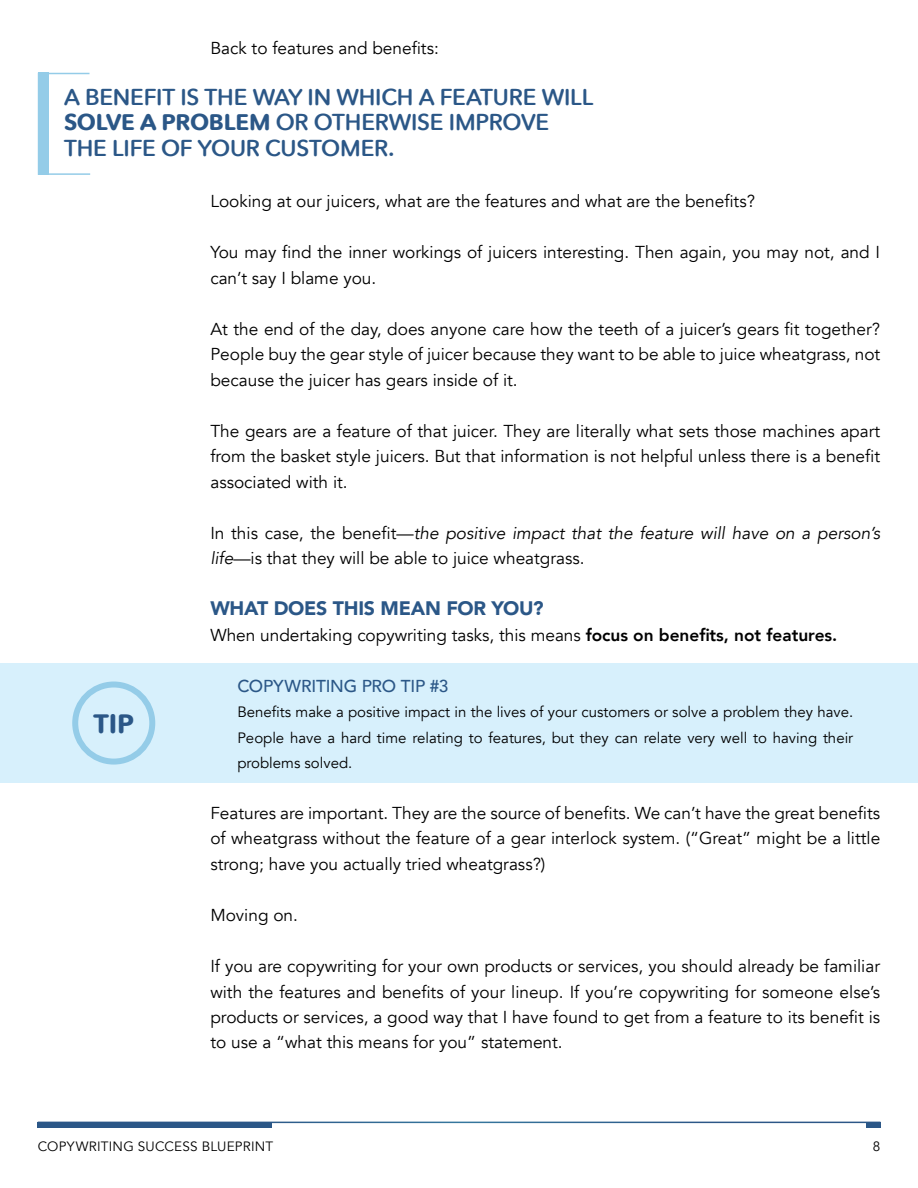
<style>
.page{position:relative;width:918px;height:1188px;background:#fff}
.page>*{position:absolute;margin:0;border:0;box-sizing:border-box;transform-origin:0 0}
.t1{font:700 26.55px "Avenir Next Rounded Pro";color:#2b5787}
.t2{font:600 22.5px/25.5px "Avenir Next Rounded Pro";letter-spacing:-.01em;color:#2b5787}
.t3{font:900 19.5px "Avenir";letter-spacing:-.01em;color:#2b5787}
.t4{font:17.25px/25.5px "Avenir";color:#000;text-align:justify}
.t5{font:500 17.25px "Avenir";letter-spacing:-.01em;color:#2b5787}
.t6{font:15px/25.5px "Avenir";color:#000;text-align:justify}
.t7{font:13.5px "Avenir";letter-spacing:.015em;color:#000}
.s1{font-weight:700}
.s2{font-style:italic}
.s3{font-weight:800}
</style>
<div class="page">
<div style="left:38px;top:1122px;width:234px;height:6px;background:#2b5787"></div>
<div style="left:866px;top:1122px;width:14px;height:6px;background:#2b5787"></div>
<div style="left:0;top:663px;width:918px;height:120px;background:#d7f0fc"></div>
<div style="left:72px;top:682px;width:83px;height:83px;border:6px solid #94cce8;border-radius:50%"></div>
<svg style="left:37px;top:72px;width:54px;height:103px"></svg>
<div style="left:38px;top:73px;width:10px;height:102px;background:#94cce8"></div>
<p class="t4" style="left:210px;top:36px;width:230px">Back to features and benefits:</p>
<h2 class="t2" style="left:64px;top:84px;width:531px">A BENEFIT IS THE WAY IN WHICH A FEATURE WILL<br><span class="s1">SOLVE A PROBLEM</span> OR OTHERWISE IMPROVE<br>THE LIFE OF YOUR CUSTOMER.</h2>
<h1 class="t1" style="left:93px;top:707px;width:42px">TIP</h1>
<p class="t4" style="left:210px;top:189px;width:546px">Looking at our juicers, what are the features and what are the benefits?</p>
<p class="t4" style="left:210px;top:240px;width:671px">You may find the inner workings of juicers interesting. Then again, you may not, and I can’t say I blame you.</p>
<p class="t4" style="left:210px;top:316px;width:671px">At the end of the day, does anyone care how the teeth of a juicer’s gears fit together?<br>People buy the gear style of juicer because they want to be able to juice wheatgrass, not because the juicer has gears inside of it.</p>
<p class="t4" style="left:210px;top:418px;width:671px">The gears are a feature of that juicer. They are literally what sets those machines apart from the basket style juicers. But that information is not helpful unless there is a benefit associated with it.</p>
<p class="t4" style="left:210px;top:520px;width:671px">In this case, the benefit—<span class="s2">the positive impact that the feature will have on a person’s life</span>—is that they will be able to juice wheatgrass.</p>
<p class="t3" style="left:210px;top:592px;width:335px">WHAT DOES THIS MEAN FOR YOU?</p>
<p class="t4" style="left:210px;top:622px;width:628px">When undertaking copywriting tasks, this means <span class="s3">focus on benefits, not features.</span></p>
<p class="t5" style="left:237px;top:671px;width:213px">COPYWRITING PRO TIP #3</p>
<p class="t6" style="left:237px;top:699px;width:617px">Benefits make a positive impact in the lives of your customers or solve a problem they have.<br>People have a hard time relating to features, but they can relate very well to having their problems solved.</p>
<p class="t4" style="left:210px;top:801px;width:671px">Features are important. They are the source of benefits. We can’t have the great benefits of wheatgrass without the feature of a gear interlock system. (“Great” might be a little strong; have you actually tried wheatgrass?)</p>
<p class="t4" style="left:210px;top:903px;width:89px">Moving on.</p>
<p class="t4" style="left:210px;top:954px;width:671px">If you are copywriting for your own products or services, you should already be familiar with the features and benefits of your lineup. If you’re copywriting for someone else’s products or services, a good way that I have found to get from a feature to its benefit is to use a “what this means for you” statement.</p>
<p class="t7" style="left:38px;top:1138px;width:237px">COPYWRITING SUCCESS BLUEPRINT</p>
<p class="t7" style="left:873px;top:1138px;width:9px">8</p>
</div>
